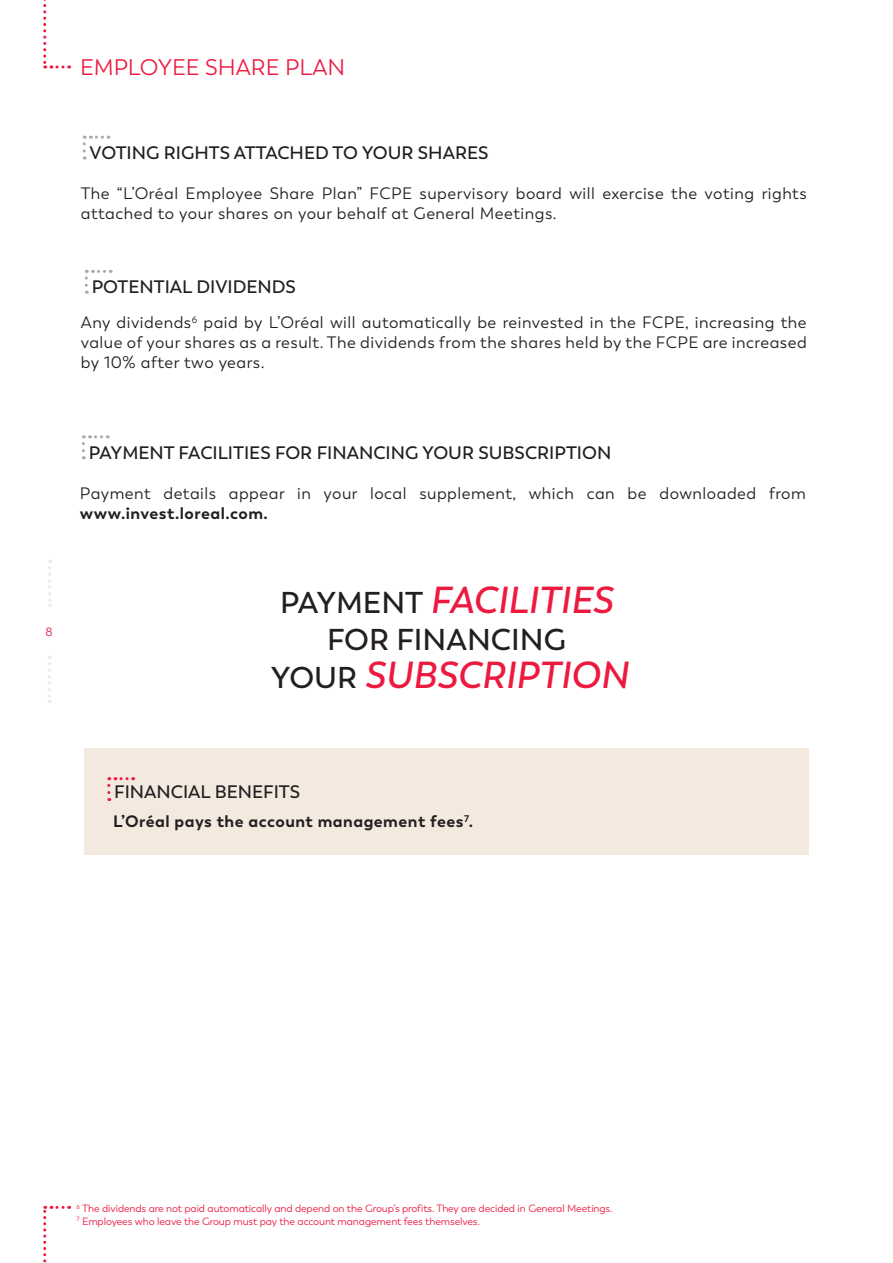
<style>
.page{position:relative;width:893px;height:1263px;background:#fff}
.page>*{position:absolute;margin:0;border:0;box-sizing:border-box;transform-origin:0 0}
.t1{font:italic 600 37.5px "Trenda";color:#ed1a40}
.t2{font:600 30px "Trenda";color:#231f20}
.t3{font:22.5px "Trenda";color:#ed1a40}
.t4{font:600 18px "Trenda";color:#231f20}
.t5{font:16.5px/19.8px "Trenda";letter-spacing:.03em;color:#231f20}
.t6{font:700 16.5px "Trenda";letter-spacing:.03em;color:#231f20}
.t7{font:12px "Trenda";color:#ed1a40}
.t8{font:10.5px/12.6px "Trenda";letter-spacing:-.01em;color:#ed1a40}
.s1{font-style:normal;font-size:30px;color:#231f20}
</style>
<div class="page">
<svg style="left:43px;top:0;width:27px;height:68px"></svg>
<svg style="left:43px;top:1206px;width:27px;height:57px"></svg>
<svg style="left:83px;top:136px;width:26px;height:15px"></svg>
<svg style="left:82px;top:435px;width:26px;height:24px"></svg>
<svg style="left:85px;top:270px;width:26px;height:15px"></svg>
<div style="left:84px;top:748px;width:725px;height:107px;background:#f3e9df"></div>
<svg style="left:107px;top:777px;width:27px;height:24px"></svg>
<svg style="left:48px;top:560px;width:3px;height:47px"></svg>
<svg style="left:48px;top:656px;width:3px;height:47px"></svg>
<h3 class="t3" style="left:80px;top:54px;width:267px">EMPLOYEE SHARE PLAN</h3>
<p class="t4" style="left:90px;top:142px;width:400px">VOTING RIGHTS ATTACHED TO YOUR SHARES</p>
<p class="t5" style="left:81px;top:184px;width:727px">The “L’Oréal Employee Share Plan” FCPE supervisory board will exercise the voting rights attached to your shares on your behalf at General Meetings.</p>
<p class="t4" style="left:92px;top:276px;width:206px">POTENTIAL DIVIDENDS</p>
<p class="t5" style="left:81px;top:313px;width:727px;text-align:justify">Any dividends<sup>6</sup> paid by L’Oréal will automatically be reinvested in the FCPE, increasing the value of your shares as a result. The dividends from the shares held by the FCPE are increased by 10% after two years.</p>
<p class="t7" style="left:46px;top:625px;width:9px">8</p>
<p class="t4" style="left:89px;top:442px;width:524px">PAYMENT FACILITIES FOR FINANCING YOUR SUBSCRIPTION</p>
<p class="t5" style="left:80px;top:483px;width:727px">Payment details appear in your local supplement, which can be downloaded from</p>
<p class="t6" style="left:80px;top:503px;width:189px">www.invest.loreal.com.</p>
<h1 class="t1" style="left:280px;top:577px;width:334px"><span class="s1">PAYMENT</span> FACILITIES</h1>
<h2 class="t2" style="left:327px;top:622px;width:240px">FOR FINANCING</h2>
<h1 class="t1" style="left:271px;top:652px;width:359px"><span class="s1">YOUR</span> SUBSCRIPTION</h1>
<p class="t4" style="left:114px;top:780px;width:187px">FINANCIAL BENEFITS</p>
<p class="t6" style="left:113px;top:811px;width:362px">L’Oréal pays the account management fees<sup>7</sup>.</p>
<p class="t8" style="left:77px;top:1202px;width:538px"><sup>6</sup> The dividends are not paid automatically and depend on the Group’s profits. They are decided in General Meetings.<br><sup>7</sup> Employees who leave the Group must pay the account management fees themselves.</p>
</div>
